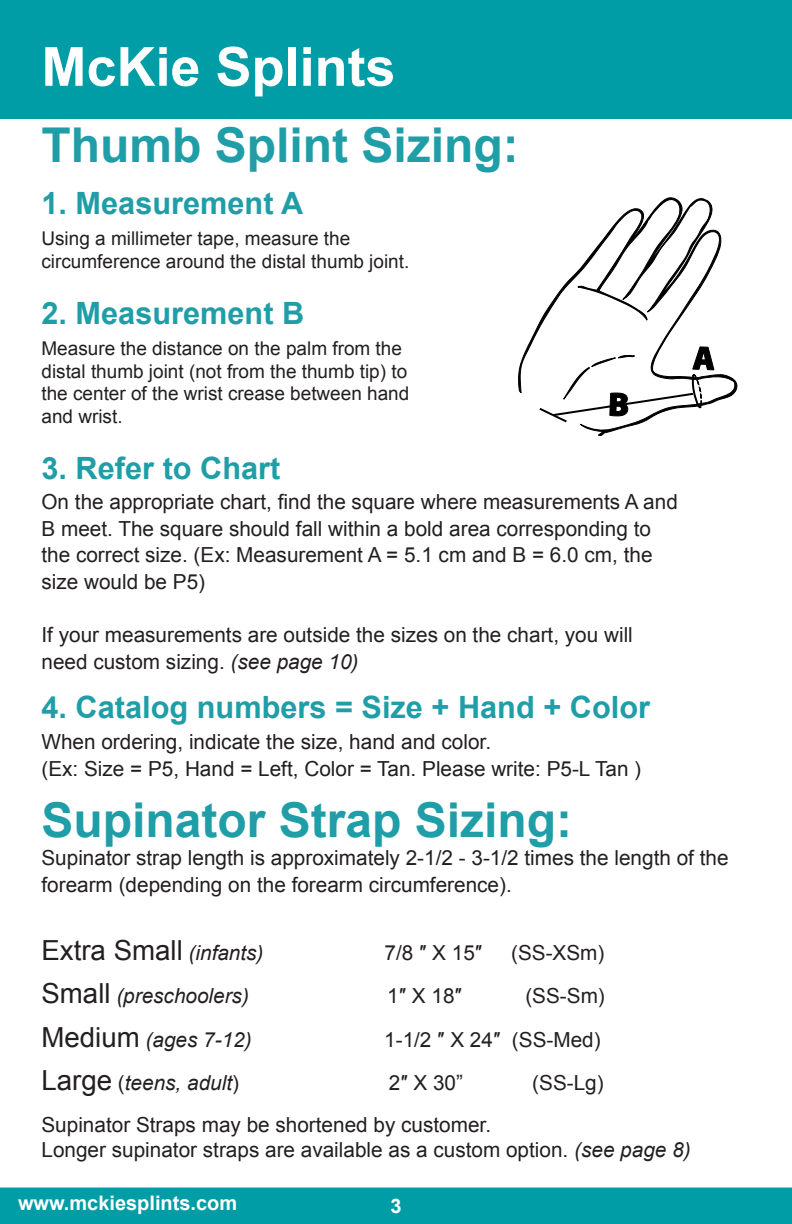
<style>
.page{position:relative;width:792px;height:1224px;background:#fff}
.page>*{position:absolute;margin:0;border:0;box-sizing:border-box;transform-origin:0 0}
.Paragraph_Style1{font:700 54px "Arial";color:#fff}
.Paragraph_Style1-2{font:700 48px "Arial";color:#1f9ea7}
.Paragraph_Style1-3{font:700 30.8px "Arial";color:#1f9ea7}
.Paragraph_Style1-4{font:27.6px "Arial";color:#231f20}
.Paragraph_Style1-5{font:20.8px/26.6px "Arial";color:#231f20}
.Paragraph_Style1-6{font:italic 20.8px "Arial";color:#231f20}
.Paragraph_Style1-7{font:700 20px "Arial";color:#fff}
.Paragraph_Style1-8{font:19px/22.8px "Arial";color:#231f20}
.s1{font-style:italic}
.s2{font-style:italic;font-size:20.8px}
.s3{font-style:normal;font-size:27.6px}
.s4{font-style:normal}
</style>
<div class="page">
<div style="left:0;top:0;width:792px;height:118px;background:#009da6"></div>
<div style="left:0;top:1188px;width:792px;height:36px;background:#009da6"></div>
<svg style="left:519px;top:198px;width:219px;height:238px"></svg>
<svg style="left:537px;top:347px;width:177px;height:77px"></svg>
<p class="Paragraph_Style1" style="left:41px;top:31px;width:356px">McKie Splints</p>
<p class="Paragraph_Style1-2" style="left:41px;top:114px;width:479px">Thumb Splint Sizing:</p>
<p class="Paragraph_Style1-3" style="left:41px;top:183px;width:263px">1. Measurement A</p>
<p class="Paragraph_Style1-8" style="left:41px;top:227px;width:369px">Using a millimeter tape, measure the circumference around the distal thumb joint.</p>
<p class="Paragraph_Style1-3" style="left:41px;top:293px;width:264px">2. Measurement B</p>
<p class="Paragraph_Style1-8" style="left:41px;top:337px;width:369px">Measure the distance on the palm from the distal thumb joint (not from the thumb tip) to the center of the wrist crease between hand and wrist.</p>
<p class="Paragraph_Style1-3" style="left:41px;top:448px;width:240px">3. Refer to Chart</p>
<p class="Paragraph_Style1-5" style="left:41px;top:489px;width:638px">On the appropriate chart, find the square where measurements A and B meet. The square should fall within a bold area corresponding to the correct size. (Ex: Measurement A = 5.1 cm and B = 6.0 cm, the size would be P5)</p>
<p class="Paragraph_Style1-5" style="left:41px;top:622px;width:593px">If your measurements are outside the sizes on the chart, you will need custom sizing. <span class="s1">(see page 10)</span></p>
<p class="Paragraph_Style1-3" style="left:41px;top:687px;width:610px">4. Catalog numbers = Size + Hand + Color</p>
<p class="Paragraph_Style1-5" style="left:41px;top:729px;width:451px">When ordering, indicate the size, hand and color.</p>
<p class="Paragraph_Style1-5" style="left:41px;top:756px;width:601px">(Ex: Size = P5, Hand = Left, Color = Tan. Please write: P5-L Tan )</p>
<p class="Paragraph_Style1-2" style="left:41px;top:788px;width:532px">Supinator Strap Sizing:</p>
<p class="Paragraph_Style1-5" style="left:41px;top:845px;width:689px">Supinator strap length is approximately 2-1/2 - 3-1/2 times the length of the forearm (depending on the forearm circumference).</p>
<p class="Paragraph_Style1-4" style="left:41px;top:932px;width:224px">Extra Small <span class="s2">(infants)</span></p>
<p class="Paragraph_Style1-5" style="left:385px;top:939px;width:99px">7/8 ″ X 15″</p>
<p class="Paragraph_Style1-5" style="left:511px;top:939px;width:95px">(SS-XSm)</p>
<p class="Paragraph_Style1-6" style="left:41px;top:982px;width:209px"><span class="s3">Small</span> (preschoolers)</p>
<p class="Paragraph_Style1-5" style="left:387px;top:983px;width:76px">1″ X 18″</p>
<p class="Paragraph_Style1-5" style="left:525px;top:983px;width:81px">(SS-Sm)</p>
<p class="Paragraph_Style1-6" style="left:41px;top:1026px;width:212px"><span class="s3">Medium</span> (ages 7-12)</p>
<p class="Paragraph_Style1-5" style="left:384px;top:1026px;width:218px">1-1/2 ″ X 24″ (SS-Med)</p>
<p class="Paragraph_Style1-6" style="left:41px;top:1070px;width:199px"><span class="s3">Large</span> <span class="s4">(</span>teens, adult<span class="s4">)</span></p>
<p class="Paragraph_Style1-5" style="left:389px;top:1070px;width:76px">2″ X 30”</p>
<p class="Paragraph_Style1-5" style="left:532px;top:1070px;width:73px">(SS-Lg)</p>
<p class="Paragraph_Style1-5" style="left:41px;top:1113px;width:651px;line-height:24.8px">Supinator Straps may be shortened by customer.<br>Longer supinator straps are available as a custom option. <span class="s1">(see page 8)</span></p>
<p class="Paragraph_Style1-7" style="left:18px;top:1190px;width:221px">www.mckiesplints.com</p>
<p class="Paragraph_Style1-7" style="left:390px;top:1193px;width:13px">3</p>
</div>
